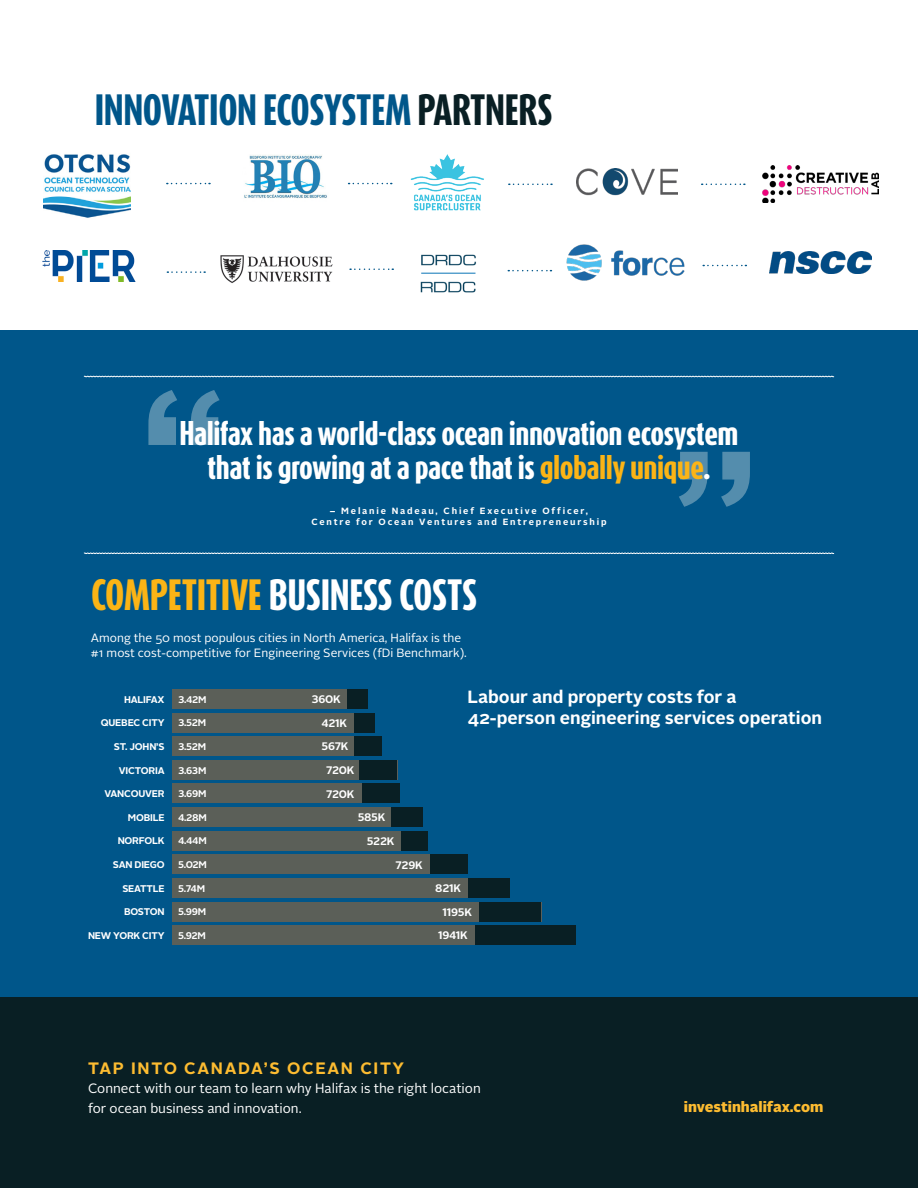
<style>
.page{position:relative;width:918px;height:1188px;background:#fff}
.page>*{position:absolute;margin:0;border:0;box-sizing:border-box;transform-origin:0 0}
.t1{font:800 36.45px "Dax Compact Pro";letter-spacing:-.01em;color:#00568a}
.t2{font:800 36.45px "Dax Compact Pro";letter-spacing:-.01em;color:#fff}
.Callout_White{font:800 28.5px/34.2px "Dax Compact Pro";letter-spacing:-.02em;color:#fff;text-align:center}
.body_drk_grey{font:700 17.7px/21.1px "Alright Sans";color:#fff}
.body_drk_grey-2{font:700 16.5px "Alright Sans";letter-spacing:.1em;color:#fdbc31}
.body_drk_grey-3{font:900 14.55px "Alright Sans";color:#fdbc31}
.body_drk_grey-4{font:13.5px/19.5px "Alright Sans";color:#fff}
.body_drk_grey-5{font:12px/14.4px "Alright Sans";color:#fff}
.Subheads{font:700 10.95px "Alright Sans";letter-spacing:-.02em;color:#fff}
.Subheads-2{font:700 9.75px "Alright Sans";letter-spacing:-.02em;color:#fff}
.Callout_White-2{font:700 9px/10.8px "Alright Sans";letter-spacing:.2em;color:#fff;text-align:center}
.s1{color:#091f24}
.s2{color:#fbb416}
</style>
<div class="page">
<div style="left:0;top:330px;width:918px;height:728px;background:#00568a"></div>
<div style="left:0;top:998px;width:918px;height:190px;background:#091f24"></div>
<img style="left:410px;top:154px;width:74px;height:57px">
<img style="left:244px;top:155px;width:83px;height:43px">
<img style="left:577px;top:169px;width:100px;height:27px">
<img style="left:220px;top:255px;width:113px;height:28px">
<img style="left:770px;top:251px;width:101px;height:23px">
<img style="left:420px;top:254px;width:57px;height:39px">
<img style="left:762px;top:165px;width:117px;height:38px">
<img style="left:566px;top:244px;width:119px;height:37px">
<svg style="left:148px;top:390px;width:72px;height:55px"></svg>
<svg style="left:679px;top:452px;width:71px;height:55px"></svg>
<div style="left:172px;top:855px;width:296px;height:19px;background:#5b5f58"></div>
<div style="left:430px;top:905px;width:38px;height:19px;background:linear-gradient(to right,#5b5f58,#5b5f58)"></div>
<div style="left:172px;top:689px;width:195px;height:20px;background:#5b5f58"></div>
<div style="left:347px;top:689px;width:20px;height:20px;background:#091f24"></div>
<div style="left:172px;top:713px;width:203px;height:19px;background:#5b5f58"></div>
<div style="left:355px;top:713px;width:20px;height:19px;background:#091f24"></div>
<div style="left:172px;top:737px;width:210px;height:19px;background:#5b5f58"></div>
<div style="left:355px;top:737px;width:27px;height:19px;background:#091f24"></div>
<div style="left:172px;top:760px;width:225px;height:19px;background:#5b5f58"></div>
<div style="left:359px;top:760px;width:38px;height:19px;background:#091f24"></div>
<div style="left:172px;top:784px;width:228px;height:19px;background:#5b5f58"></div>
<div style="left:362px;top:784px;width:38px;height:19px;background:#091f24"></div>
<div style="left:172px;top:808px;width:251px;height:19px;background:#5b5f58"></div>
<div style="left:392px;top:808px;width:31px;height:19px;background:#091f24"></div>
<div style="left:172px;top:831px;width:256px;height:19px;background:#5b5f58"></div>
<div style="left:401px;top:831px;width:27px;height:19px;background:#091f24"></div>
<div style="left:172px;top:879px;width:337px;height:19px;background:#5b5f58"></div>
<div style="left:468px;top:879px;width:41px;height:19px;background:#091f24"></div>
<div style="left:430px;top:855px;width:38px;height:19px;background:#091f24"></div>
<div style="left:172px;top:902px;width:369px;height:19px;background:#5b5f58"></div>
<div style="left:480px;top:902px;width:61px;height:19px;background:#091f24"></div>
<div style="left:172px;top:925px;width:404px;height:19px;background:#5b5f58"></div>
<div style="left:475px;top:925px;width:101px;height:19px;background:#091f24"></div>
<svg style="left:84px;top:553px;width:750px;height:1px"></svg>
<svg style="left:84px;top:376px;width:750px;height:1px"></svg>
<svg style="left:508px;top:270px;width:43px;height:1px"></svg>
<svg style="left:350px;top:268px;width:43px;height:2px"></svg>
<svg style="left:703px;top:265px;width:43px;height:1px"></svg>
<svg style="left:509px;top:184px;width:43px;height:1px"></svg>
<svg style="left:349px;top:183px;width:43px;height:1px"></svg>
<svg style="left:702px;top:184px;width:43px;height:1px"></svg>
<img style="left:42px;top:251px;width:94px;height:31px">
<img style="left:43px;top:154px;width:87px;height:64px">
<svg style="left:167px;top:183px;width:43px;height:1px"></svg>
<svg style="left:167px;top:271px;width:38px;height:2px"></svg>
<p class="t1" style="left:95px;top:85px;width:459px">INNOVATION ECOSYSTEM <span class="s1">PARTNERS</span></p>
<p class="Callout_White" style="left:179px;top:416px;width:561px">Halifax has a world-class ocean innovation ecosystem that is growing at a pace that is <span class="s2">globally unique</span>.</p>
<p class="Callout_White-2" style="left:311px;top:505px;width:297px">– Melanie Nadeau, Chief Executive Officer,<br>Centre for Ocean Ventures and Entrepreneurship</p>
<p class="t2" style="left:91px;top:570px;width:388px"><span class="s2">COMPETITIVE</span> BUSINESS COSTS</p>
<p class="body_drk_grey-5" style="left:91px;top:631px;width:377px">Among the 50 most populous cities in North America, Halifax is the #1 most cost-competitive for Engineering Services (fDi Benchmark).</p>
<p class="body_drk_grey" style="left:468px;top:686px;width:356px">Labour and property costs for a<br>42-person engineering services operation</p>
<p class="Subheads-2" style="left:124px;top:692px;width:42px">HALIFAX</p>
<p class="Subheads-2" style="left:178px;top:692px;width:30px">3.42M</p>
<p class="Subheads" style="left:312px;top:692px;width:31px">360K</p>
<p class="Subheads-2" style="left:101px;top:716px;width:65px">QUEBEC CITY</p>
<p class="Subheads-2" style="left:178px;top:716px;width:30px">3.52M</p>
<p class="Subheads" style="left:322px;top:715px;width:27px">421K</p>
<p class="Subheads-2" style="left:114px;top:740px;width:52px">ST. JOHN’S</p>
<p class="Subheads-2" style="left:178px;top:740px;width:30px">3.52M</p>
<p class="Subheads" style="left:322px;top:739px;width:28px">567K</p>
<p class="Subheads-2" style="left:119px;top:763px;width:47px">VICTORIA</p>
<p class="Subheads-2" style="left:178px;top:763px;width:30px">3.63M</p>
<p class="Subheads" style="left:326px;top:762px;width:30px">720K</p>
<p class="Subheads-2" style="left:105px;top:787px;width:62px">VANCOUVER</p>
<p class="Subheads-2" style="left:178px;top:787px;width:30px">3.69M</p>
<p class="Subheads" style="left:326px;top:786px;width:30px">720K</p>
<p class="Subheads-2" style="left:128px;top:811px;width:38px">MOBILE</p>
<p class="Subheads-2" style="left:178px;top:811px;width:30px">4.28M</p>
<p class="Subheads" style="left:358px;top:810px;width:29px">585K</p>
<p class="Subheads-2" style="left:118px;top:834px;width:48px">NORFOLK</p>
<p class="Subheads-2" style="left:178px;top:834px;width:30px">4.44M</p>
<p class="Subheads" style="left:367px;top:833px;width:29px">522K</p>
<p class="Subheads-2" style="left:113px;top:858px;width:53px">SAN DIEGO</p>
<p class="Subheads-2" style="left:178px;top:858px;width:30px">5.02M</p>
<p class="Subheads" style="left:396px;top:857px;width:29px">729K</p>
<p class="Subheads-2" style="left:122px;top:881px;width:44px">SEATTLE</p>
<p class="Subheads-2" style="left:178px;top:881px;width:29px">5.74M</p>
<p class="Subheads" style="left:435px;top:881px;width:27px">821K</p>
<p class="Subheads-2" style="left:124px;top:905px;width:42px">BOSTON</p>
<p class="Subheads-2" style="left:178px;top:905px;width:30px">5.99M</p>
<p class="Subheads" style="left:443px;top:904px;width:31px">1195K</p>
<p class="Subheads-2" style="left:88px;top:928px;width:78px">NEW YORK CITY</p>
<p class="Subheads-2" style="left:178px;top:928px;width:29px">5.92M</p>
<p class="Subheads" style="left:438px;top:928px;width:31px">1941K</p>
<p class="Subheads" style="left:434px;top:907px;width:29px">729K</p>
<p class="body_drk_grey-2" style="left:88px;top:1057px;width:318px">TAP INTO CANADA’S OCEAN CITY</p>
<p class="body_drk_grey-4" style="left:88px;top:1079px;width:394px">Connect with our team to learn why Halifax is the right location for ocean business and innovation.</p>
<p class="body_drk_grey-3" style="left:684px;top:1097px;width:141px">investinhalifax.com</p>
</div>
